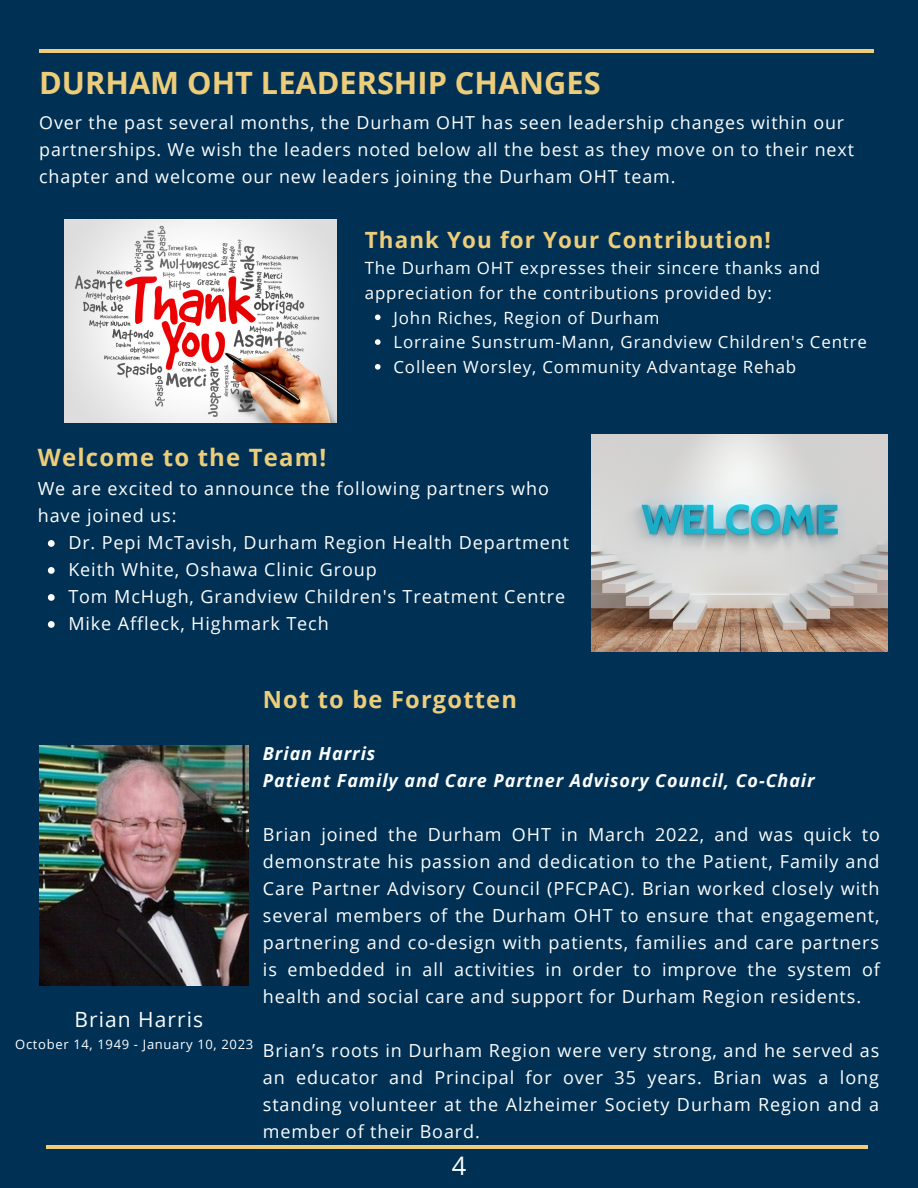
<style>
.page{position:relative;width:918px;height:1188px;background:#003155}
.page>*{position:absolute;margin:0;border:0;box-sizing:border-box;transform-origin:0 0}
.t1{font:700 30.75px "Open Sans";color:#eecd7a}
.t2{font:25.5px "Open Sans";color:#fff}
.t3{font:700 23.85px "Open Sans";letter-spacing:.05em;color:#eecd7a}
.t4{font:700 23.7px "Open Sans";letter-spacing:.05em;color:#eecd7a}
.t5{font:700 22.35px "Open Sans";letter-spacing:.05em;color:#eecd7a}
.t6{font:21px "Open Sans";letter-spacing:.05em;color:#fdfefe}
.t7{font:18px/27px "Open Sans";letter-spacing:.05em;color:#fdfefe;text-align:justify}
.t8{font:italic 700 18px/27px "Open Sans";letter-spacing:.05em;color:#fdfefe}
.t9{font:17.85px/26.8px "Open Sans";letter-spacing:.05em;color:#fdfefe}
.t10{font:16.8px/24.8px "Open Sans";letter-spacing:.05em;color:#fdfefe}
.t11{font:13.05px "Open Sans";letter-spacing:.05em;color:#fdfefe}
</style>
<div class="page">
<hr style="left:39px;top:49px;width:835px;height:4px;background:#eecd7a">
<img style="left:592px;top:435px;width:296px;height:217px">
<img style="left:64px;top:220px;width:273px;height:202px">
<img style="left:39px;top:746px;width:209px;height:240px">
<svg style="left:48px;top:540px;width:7px;height:7px"></svg>
<svg style="left:48px;top:567px;width:7px;height:7px"></svg>
<svg style="left:48px;top:594px;width:7px;height:7px"></svg>
<svg style="left:48px;top:621px;width:7px;height:7px"></svg>
<svg style="left:375px;top:315px;width:6px;height:5px"></svg>
<svg style="left:375px;top:339px;width:6px;height:6px"></svg>
<svg style="left:375px;top:364px;width:6px;height:6px"></svg>
<hr style="left:46px;top:1145px;width:821px;height:4px;background:#eecd7a">
<h1 class="t1" style="left:39px;top:61px;width:563px">DURHAM OHT LEADERSHIP CHANGES</h1>
<p class="t9" style="left:39px;top:109px;width:816px">Over the past several months, the Durham OHT has seen leadership changes within our partnerships. We wish the leaders noted below all the best as they move on to their next chapter and welcome our new leaders joining the Durham OHT team.</p>
<p class="t5" style="left:365px;top:224px;width:408px">Thank You for Your Contribution!</p>
<p class="t10" style="left:365px;top:255px;width:457px">The Durham OHT expresses their sincere thanks and appreciation for the contributions provided by:</p>
<p class="t10" style="left:393px;top:305px;width:475px">John Riches, Region of Durham<br>Lorraine Sunstrum-Mann, Grandview Children's Centre<br>Colleen Worsley, Community Advantage Rehab</p>
<h3 class="t3" style="left:38px;top:440px;width:290px">Welcome to the Team!</h3>
<p class="t7" style="left:38px;top:475px;width:513px">We are excited to announce the following partners who have joined us:</p>
<p class="t7" style="left:68px;top:529px;width:502px;text-align:left">Dr. Pepi McTavish, Durham Region Health Department Keith White, Oshawa Clinic Group<br>Tom McHugh, Grandview Children's Treatment Centre Mike Affleck, Highmark Tech</p>
<p class="t6" style="left:75px;top:1004px;width:130px">Brian Harris</p>
<p class="t11" style="left:15px;top:1035px;width:240px">October 14, 1949 - January 10, 2023</p>
<h3 class="t4" style="left:263px;top:682px;width:256px">Not to be Forgotten</h3>
<p class="t8" style="left:263px;top:740px;width:553px">Brian Harris<br>Patient Family and Care Partner Advisory Council, Co-Chair</p>
<p class="t7" style="left:263px;top:821px;width:619px">Brian joined the Durham OHT in March 2022, and was quick to demonstrate his passion and dedication to the Patient, Family and Care Partner Advisory Council (PFCPAC). Brian worked closely with several members of the Durham OHT to ensure that engagement, partnering and co-design with patients, families and care partners is embedded in all activities in order to improve the system of health and social care and support for Durham Region residents.</p>
<p class="t7" style="left:263px;top:1037px;width:618px">Brian’s roots in Durham Region were very strong, and he served as an educator and Principal for over 35 years. Brian was a long standing volunteer at the Alzheimer Society Durham Region and a member of their Board.</p>
<h2 class="t2" style="left:452px;top:1148px;width:16px">4</h2>
</div>
